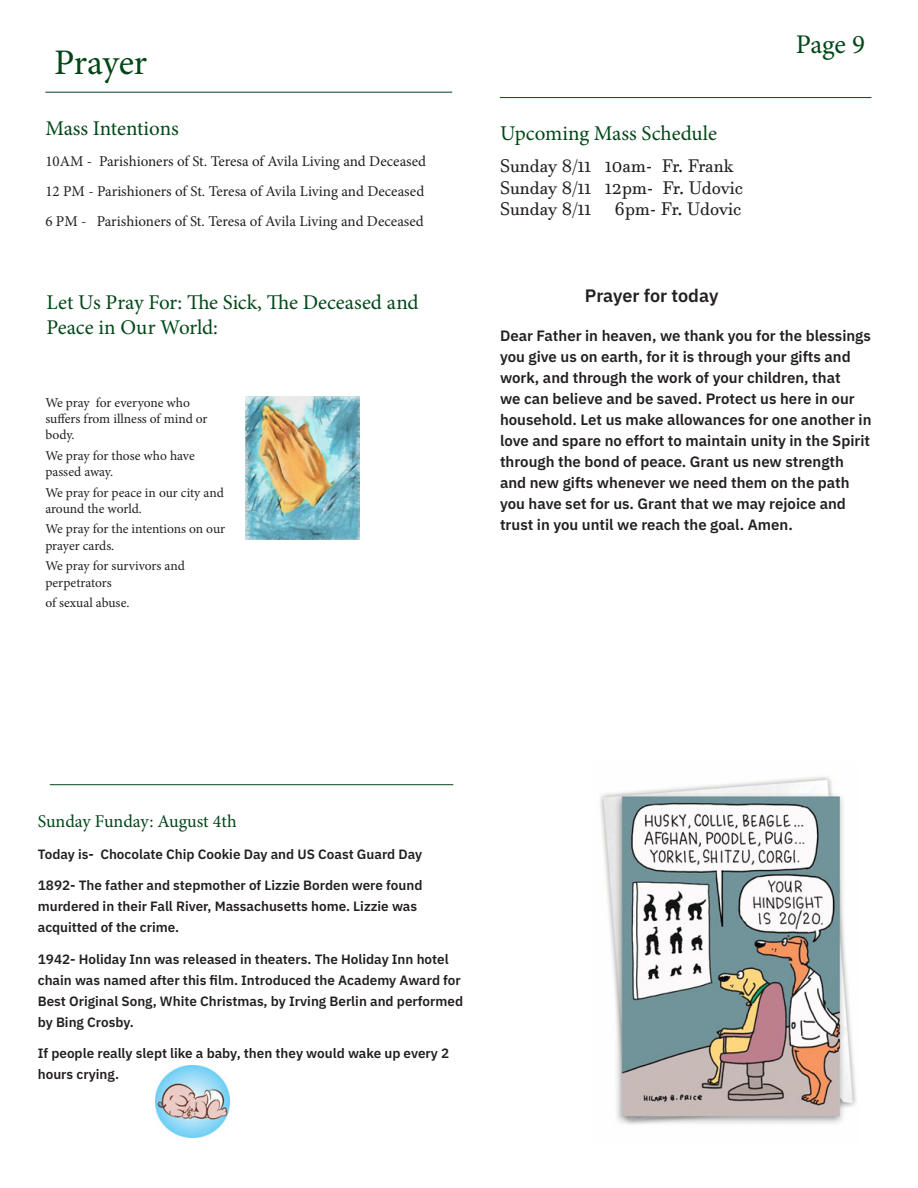
<style>
.page{position:relative;width:918px;height:1188px;background:#fff}
.page>*{position:absolute;margin:0;border:0;box-sizing:border-box;transform-origin:0 0}
.Page_Category{font:36px "Minion Pro";letter-spacing:-.01em;color:#004718}
.Page_Number{font:27px "Minion Pro";color:#004718}
.Header__Line_Above{font:21px/25.2px "Minion Pro";letter-spacing:-.005em;color:#004718}
.t1{font:18px "Javanese Text";color:#231f20}
.Header__Line_Above-2{font:18px "Minion Pro";letter-spacing:-.005em;color:#004718}
.t2{font:600 18px "IBM Plex Sans";letter-spacing:-.005em;color:#231f20}
.Body_Copy{font:600 15px/21px "IBM Plex Sans";color:#231f20}
.Dates__Petitions__Baptisms{font:15px "Minion Pro";color:#231f20}
.Body_Copy-2{font:600 13.5px/21px "IBM Plex Sans";color:#231f20}
.Individuals_We_Are_Praying_For{font:13.5px/16.2px "Minion Pro";letter-spacing:-.005em;color:#231f20}
</style>
<div class="page">
<hr style="left:45px;top:92px;width:407px;height:1px;background:#004718">
<img style="left:246px;top:397px;width:113px;height:143px">
<hr style="left:50px;top:784px;width:403px;height:1px;background:#004718">
<img style="left:155px;top:1065px;width:75px;height:72px">
<hr style="left:500px;top:97px;width:372px;height:1px;background:#004718">
<img style="left:600px;top:777px;width:257px;height:348px">
<p class="Page_Category" style="left:54px;top:38px;width:95px">Prayer</p>
<p class="Header__Line_Above" style="left:45px;top:115px;width:135px">Mass Intentions</p>
<p class="Dates__Petitions__Baptisms" style="left:45px;top:151px;width:382px">10AM - Parishioners of St. Teresa of Avila Living and Deceased</p>
<p class="Dates__Petitions__Baptisms" style="left:45px;top:181px;width:380px">12 PM - Parishioners of St. Teresa of Avila Living and Deceased</p>
<p class="Dates__Petitions__Baptisms" style="left:45px;top:211px;width:380px">6 PM - Parishioners of St. Teresa of Avila Living and Deceased</p>
<p class="Header__Line_Above" style="left:47px;top:290px;width:374px">Let Us Pray For: The Sick, The Deceased and<br>Peace in Our World:</p>
<p class="Individuals_We_Are_Praying_For" style="left:45px;top:394px;width:164px">We pray for everyone who suffers from illness of mind or body.</p>
<p class="Individuals_We_Are_Praying_For" style="left:45px;top:447px;width:151px">We pray for those who have passed away.</p>
<p class="Individuals_We_Are_Praying_For" style="left:45px;top:484px;width:180px">We pray for peace in our city and around the world.</p>
<p class="Individuals_We_Are_Praying_For" style="left:45px;top:521px;width:181px">We pray for the intentions on our prayer cards.</p>
<p class="Individuals_We_Are_Praying_For" style="left:45px;top:558px;width:141px">We pray for survivors and perpetrators</p>
<p class="Individuals_We_Are_Praying_For" style="left:45px;top:595px;width:86px">of sexual abuse.</p>
<p class="Header__Line_Above" style="left:500px;top:121px;width:218px">Upcoming Mass Schedule</p>
<p class="t1" style="left:500px;top:155px;width:235px">Sunday 8/11 10am- Fr. Frank</p>
<p class="t1" style="left:500px;top:177px;width:245px">Sunday 8/11 12pm- Fr. Udovic</p>
<p class="t1" style="left:500px;top:199px;width:93px">Sunday 8/11</p>
<p class="t1" style="left:615px;top:199px;width:128px">6pm- Fr. Udovic</p>
<p class="Page_Number" style="left:796px;top:26px;width:71px">Page 9</p>
<p class="t2" style="left:585px;top:281px;width:135px">Prayer for today</p>
<p class="Body_Copy" style="left:500px;top:324px;width:373px">Dear Father in heaven, we thank you for the blessings you give us on earth, for it is through your gifts and work, and through the work of your children, that<br>we can believe and be saved. Protect us here in our household. Let us make allowances for one another in love and spare no effort to maintain unity in the Spirit through the bond of peace. Grant us new strength and new gifts whenever we need them on the path you have set for us. Grant that we may rejoice and trust in you until we reach the goal. Amen.</p>
<p class="Header__Line_Above-2" style="left:38px;top:809px;width:200px">Sunday Funday: August 4th</p>
<p class="Body_Copy-2" style="left:38px;top:842px;width:386px">Today is- Chocolate Chip Cookie Day and US Coast Guard Day</p>
<p class="Body_Copy-2" style="left:38px;top:874px;width:386px">1892- The father and stepmother of Lizzie Borden were found murdered in their Fall River, Massachusetts home. Lizzie was acquitted of the crime.</p>
<p class="Body_Copy-2" style="left:38px;top:947px;width:427px">1942- Holiday Inn was released in theaters. The Holiday Inn hotel chain was named after this film. Introduced the Academy Award for Best Original Song, White Christmas, by Irving Berlin and performed by Bing Crosby.</p>
<p class="Body_Copy-2" style="left:38px;top:1042px;width:413px">If people really slept like a baby, then they would wake up every 2 hours crying.</p>
</div>
